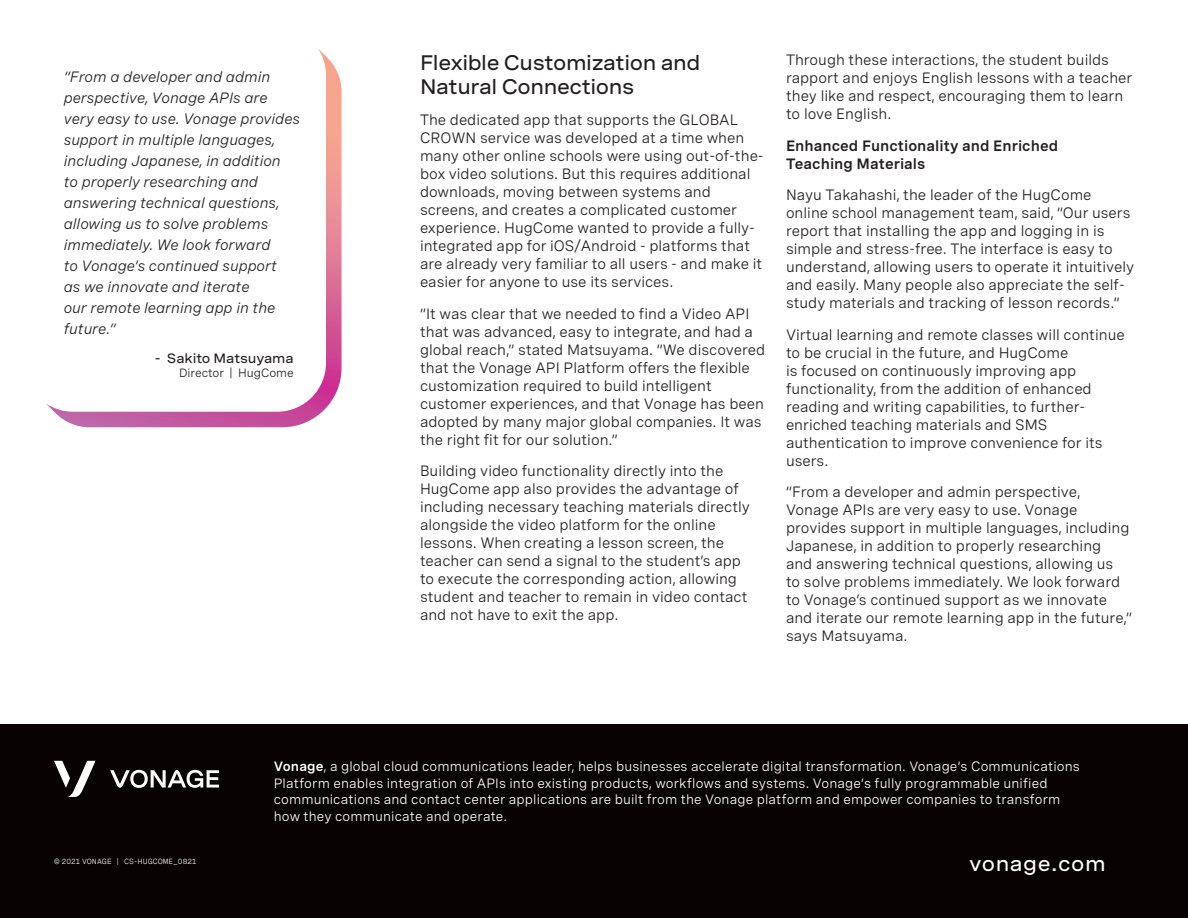
<style>
.page{position:relative;width:1188px;height:918px;background:#fff}
.page>*{position:absolute;margin:0;border:0;box-sizing:border-box;transform-origin:0 0}
.Subhead_Title{font:500 expanded 21px/24px "Spezia";letter-spacing:-.02em;color:#231f20}
.t1{font:500 expanded 21px "Spezia";letter-spacing:.025em;color:#fff}
.Subhead_Title-2{font:15px/18px "Spezia";color:#231f20}
.t2{font:italic 15px/21px "Spezia";color:#231f20}
.Subhead_Title-3{font:600 15px/18px "Spezia";color:#231f20}
.Subhead_Title-4{font:13.5px/16.5px "Spezia";letter-spacing:.01em;color:#fff}
.Subhead_Title-5{font:500 expanded 13.5px "Spezia";letter-spacing:-.01em;color:#231f20}
.Subhead_Title-6{font:12px "Spezia";letter-spacing:-.005em;color:#231f20}
.t3{font:7.5px "Spezia Semi Mono";color:#fff}
.s1{font-weight:600}
</style>
<div class="page">
<svg style="left:46px;top:48px;width:296px;height:379px"></svg>
<div style="left:0;top:724px;width:1188px;height:194px;background:#080302"></div>
<svg style="left:54px;top:761px;width:42px;height:36px"></svg>
<svg style="left:110px;top:770px;width:109px;height:18px"></svg>
<p class="t2" style="left:64px;top:65px;width:238px">“From a developer and admin perspective, Vonage APIs are very easy to use. Vonage provides support in multiple languages, including Japanese, in addition<br>to properly researching and answering technical questions, allowing us to solve problems immediately. We look forward<br>to Vonage’s continued support<br>as we innovate and iterate<br>our remote learning app in the future.”</p>
<p class="Subhead_Title-5" style="left:155px;top:348px;width:140px">- Sakito Matsuyama</p>
<p class="Subhead_Title-6" style="left:179px;top:364px;width:116px">Director | HugCome</p>
<p class="Subhead_Title" style="left:420px;top:49px;width:282px">Flexible Customization and<br>Natural Connections</p>
<p class="Subhead_Title-2" style="left:420px;top:110px;width:345px">The dedicated app that supports the GLOBAL CROWN service was developed at a time when many other online schools were using out-of-the&shy;box video solutions. But this requires additional downloads, moving between systems and screens, and creates a complicated customer experience. HugCome wanted to provide a fully&shy;integrated app for iOS/Android - platforms that are already very familiar to all users - and make it easier for anyone to use its services.</p>
<p class="Subhead_Title-2" style="left:420px;top:304px;width:347px">“It was clear that we needed to find a Video API that was advanced, easy to integrate, and had a global reach,” stated Matsuyama. “We discovered that the Vonage API Platform offers the flexible customization required to build intelligent customer experiences, and that Vonage has been adopted by many major global companies. It was the right fit for our solution.”</p>
<p class="Subhead_Title-2" style="left:420px;top:461px;width:331px">Building video functionality directly into the HugCome app also provides the advantage of including necessary teaching materials directly alongside the video platform for the online lessons. When creating a lesson screen, the teacher can send a signal to the student’s app to execute the corresponding action, allowing student and teacher to remain in video contact and not have to exit the app.</p>
<p class="Subhead_Title-2" style="left:786px;top:50px;width:348px">Through these interactions, the student builds rapport and enjoys English lessons with a teacher they like and respect, encouraging them to learn to love English.</p>
<p class="Subhead_Title-3" style="left:786px;top:135px;width:274px">Enhanced Functionality and Enriched<br>Teaching Materials</p>
<p class="Subhead_Title-2" style="left:786px;top:185px;width:350px">Nayu Takahashi, the leader of the HugCome online school management team, said, “Our users report that installing the app and logging in is simple and stress-free. The interface is easy to understand, allowing users to operate it intuitively and easily. Many people also appreciate the self&shy;study materials and tracking of lesson records.”</p>
<p class="Subhead_Title-2" style="left:786px;top:324px;width:340px">Virtual learning and remote classes will continue to be crucial in the future, and HugCome<br>is focused on continuously improving app functionality, from the addition of enhanced reading and writing capabilities, to further&shy;enriched teaching materials and SMS authentication to improve convenience for its users.</p>
<p class="Subhead_Title-2" style="left:786px;top:482px;width:348px">“From a developer and admin perspective, Vonage APIs are very easy to use. Vonage provides support in multiple languages, including Japanese, in addition to properly researching<br>and answering technical questions, allowing us<br>to solve problems immediately. We look forward to Vonage’s continued support as we innovate and iterate our remote learning app in the future,” says Matsuyama.</p>
<p class="t3" style="left:54px;top:856px;width:144px">© 2021 VONAGE | CS-HUGCOME_0821</p>
<p class="Subhead_Title-4" style="left:274px;top:757px;width:808px"><span class="s1">Vonage</span>, a global cloud communications leader, helps businesses accelerate digital transformation. Vonage’s Communications Platform enables integration of APIs into existing products, workflows and systems. Vonage’s fully programmable unified communications and contact center applications are built from the Vonage platform and empower companies to transform how they communicate and operate.</p>
<p class="t1" style="left:969px;top:848px;width:138px">vonage.com</p>
</div>
